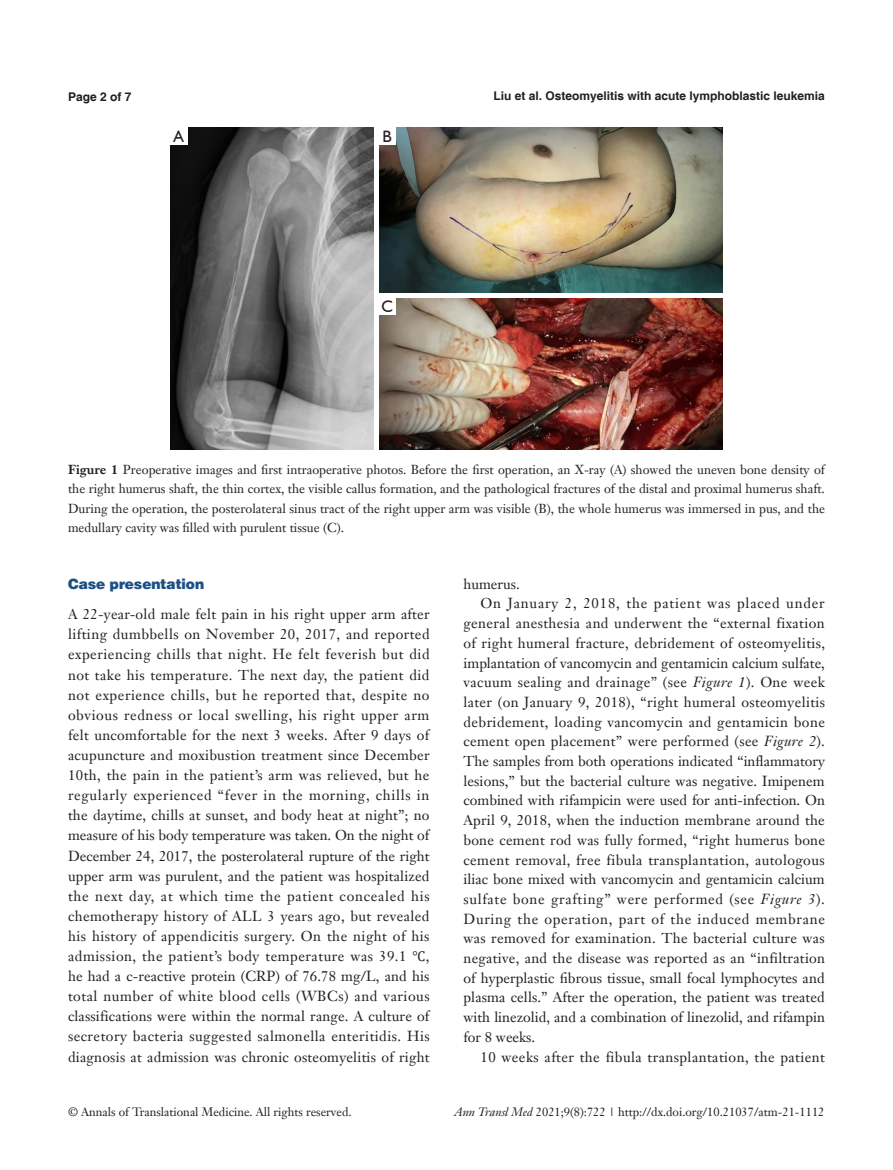
<style>
.page{position:relative;width:893px;height:1170px;background:#fff}
.page>*{position:absolute;margin:0;border:0;box-sizing:border-box;transform-origin:0 0}
.t1{font:16.5px "Humanist 521 BT";color:#231f20}
.t2{font:14.25px/20.1px "Janson Text LT";letter-spacing:.015em;color:#231f20;text-align:justify}
.一级标题正体{font:900 14.25px "Helvetica";color:#1c5085}
.t3{font:12.75px/19.5px "Janson Text LT";color:#231f20;text-align:justify}
.t4{font:12px "Janson Text LT";color:#231f20}
.t5{font:700 12px "Helvetica";color:#231f20}
.s1{font-weight:700}
.s2{font-family:"Cambria Math"}
.s3{font-style:italic}
</style>
<div class="page">
<img style="left:170px;top:128px;width:553px;height:322px">
<div style="left:374px;top:128px;width:5px;height:322px;background:#fff"></div>
<div style="left:374px;top:293px;width:349px;height:5px;background:#fff"></div>
<div style="left:379px;top:128px;width:17px;height:17px;background:#fff"></div>
<div style="left:379px;top:298px;width:17px;height:17px;background:#fff"></div>
<div style="left:170px;top:128px;width:17px;height:17px;background:#fff"></div>
<p class="t5" style="left:68px;top:89px;width:65px">Page 2 of 7</p>
<p class="t1" style="left:173px;top:126px;width:12px">A</p>
<p class="t1" style="left:382px;top:126px;width:11px">B</p>
<p class="t1" style="left:381px;top:296px;width:13px">C</p>
<p class="t5" style="left:493px;top:88px;width:333px">Liu et al. Osteomyelitis with acute lymphoblastic leukemia</p>
<p class="t3" style="left:68px;top:459px;width:758px"><span class="s1">Figure 1</span> Preoperative images and first intraoperative photos. Before the first operation, an X-ray (A) showed the uneven bone density of the right humerus shaft, the thin cortex, the visible callus formation, and the pathological fractures of the distal and proximal humerus shaft.<br>During the operation, the posterolateral sinus tract of the right upper arm was visible (B), the whole humerus was immersed in pus, and the medullary cavity was filled with purulent tissue (C).</p>
<p class="一级标题正体" style="left:68px;top:574px;width:138px">Case presentation</p>
<p class="t2" style="left:68px;top:604px;width:363px">A 22-year-old male felt pain in his right upper arm after lifting dumbbells on November 20, 2017, and reported experiencing chills that night. He felt feverish but did not take his temperature. The next day, the patient did not experience chills, but he reported that, despite no obvious redness or local swelling, his right upper arm felt uncomfortable for the next 3 weeks. After 9 days of acupuncture and moxibustion treatment since December 10th, the pain in the patient’s arm was relieved, but he regularly experienced “fever in the morning, chills in the daytime, chills at sunset, and body heat at night”; no measure of his body temperature was taken. On the night of December 24, 2017, the posterolateral rupture of the right upper arm was purulent, and the patient was hospitalized the next day, at which time the patient concealed his chemotherapy history of ALL 3 years ago, but revealed his history of appendicitis surgery. On the night of his admission, the patient’s body temperature was 39.1 <span class="s2">℃</span>, he had a c-reactive protein (CRP) of 76.78 mg/L, and his total number of white blood cells (WBCs) and various classifications were within the normal range. A culture of secretory bacteria suggested salmonella enteritidis. His diagnosis at admission was chronic osteomyelitis of right</p>
<p class="t2" style="left:463px;top:573px;width:58px">humerus.</p>
<p class="t2" style="left:463px;top:593px;width:363px;line-height:19.6px;text-indent:17px">On January 2, 2018, the patient was placed under general anesthesia and underwent the “external fixation of right humeral fracture, debridement of osteomyelitis, implantation of vancomycin and gentamicin calcium sulfate, vacuum sealing and drainage” (see <span class="s3">Figure 1</span>). One week later (on January 9, 2018), “right humeral osteomyelitis debridement, loading vancomycin and gentamicin bone cement open placement” were performed (see <span class="s3">Figure 2</span>).<br>The samples from both operations indicated “inflammatory lesions,” but the bacterial culture was negative. Imipenem combined with rifampicin were used for anti-infection. On April 9, 2018, when the induction membrane around the bone cement rod was fully formed, “right humerus bone cement removal, free fibula transplantation, autologous iliac bone mixed with vancomycin and gentamicin calcium sulfate bone grafting” were performed (see <span class="s3">Figure 3</span>).<br>During the operation, part of the induced membrane was removed for examination. The bacterial culture was negative, and the disease was reported as an “infiltration of hyperplastic fibrous tissue, small focal lymphocytes and plasma cells.” After the operation, the patient was treated with linezolid, and a combination of linezolid, and rifampin for 8 weeks.</p>
<p class="t2" style="left:480px;top:1046px;width:346px">10 weeks after the fibula transplantation, the patient</p>
<p class="t4" style="left:68px;top:1104px;width:285px">© Annals of Translational Medicine. All rights reserved.</p>
<p class="t4" style="left:454px;top:1104px;width:371px"><span class="s3">Ann Transl Med</span> 2021;9(8):722 | http://dx.doi.org/10.21037/atm-21-1112</p>
</div>
